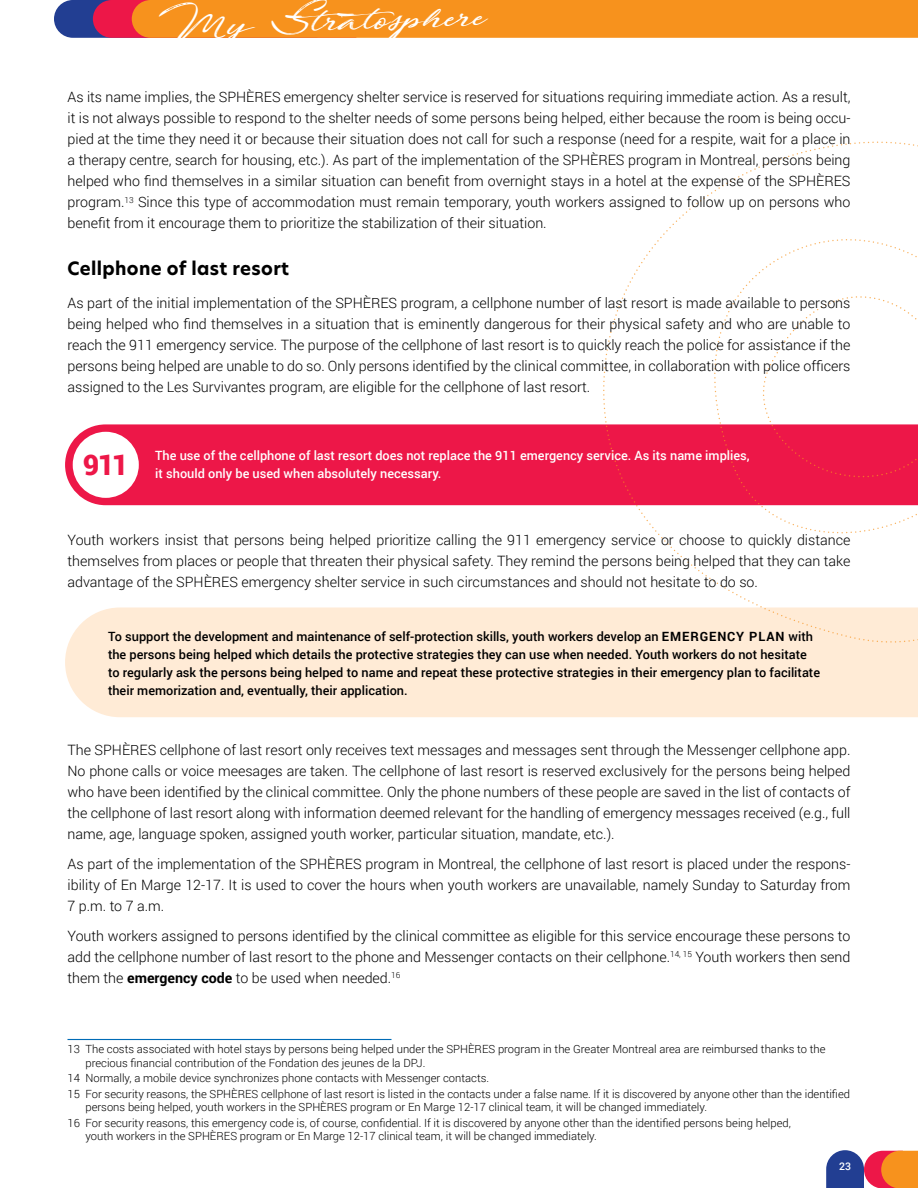
<style>
.page{position:relative;width:918px;height:1188px;background:#fff}
.page>*{position:absolute;margin:0;border:0;box-sizing:border-box;transform-origin:0 0}
.t1{font:36px "Fortunates December";color:#fff}
.t2{font:900 28.5px "Roboto";color:#ed1748}
.t3{font:700 18px "New Hero";letter-spacing:.02em;color:#000}
.t4{font:300 14.25px/21px "Roboto";color:#000;text-align:justify}
.t5{font:500 12.75px/18px "Roboto";color:#000}
.t6{font:500 12.75px/18px "Roboto";color:#fff}
.t7{font:300 11.25px/15.6px "Roboto";color:#000}
.t8{font:500 10.5px "Roboto";color:#fff}
.s1{font-weight:700}
</style>
<div class="page">
<svg style="left:54px;top:0;width:864px;height:38px;background:#ed8a27"></svg>
<svg style="left:826px;top:1150px;width:92px;height:38px;background:#a86766"></svg>
<div style="left:65px;top:424px;width:537px;height:81px;background:#ed1748"></div>
<div style="left:65px;top:608px;width:853px;height:109px;background:#ffebd6"></div>
<div style="left:73px;top:432px;width:66px;height:66px;background:#fff;border-radius:50%"></div>
<svg style="left:602px;top:197px;width:103px;height:442px"></svg>
<svg style="left:705px;top:141px;width:213px;height:503px"></svg>
<hr style="left:68px;top:1039px;width:324px;height:1px;background:#006bb6">
<h1 class="t1" style="left:158px;top:3px;width:331px;rotate:-2deg">M y Stratosphere</h1>
<p class="t4" style="left:68px;top:86px;width:785px">As its name implies, the SPHÈRES emergency shelter service is reserved for situations requiring immediate action. As a result, it is not always possible to respond to the shelter needs of some persons being helped, either because the room is being occu&shy;pied at the time they need it or because their situation does not call for such a response (need for a respite, wait for a place in a therapy centre, search for housing, etc.). As part of the implementation of the SPHÈRES program in Montreal, persons being helped who find themselves in a similar situation can benefit from overnight stays in a hotel at the expense of the SPHÈRES program.<sup>13</sup> Since this type of accommodation must remain temporary, youth workers assigned to follow up on persons who benefit from it encourage them to prioritize the stabilization of their situation.</p>
<p class="t3" style="left:68px;top:256px;width:223px">Cellphone of last resort</p>
<p class="t4" style="left:68px;top:292px;width:785px">As part of the initial implementation of the SPHÈRES program, a cellphone number of last resort is made available to persons being helped who find themselves in a situation that is eminently dangerous for their physical safety and who are unable to reach the 911 emergency service. The purpose of the cellphone of last resort is to quickly reach the police for assistance if the persons being helped are unable to do so. Only persons identified by the clinical committee, in collaboration with police officers assigned to the Les Survivantes program, are eligible for the cellphone of last resort.</p>
<h2 class="t2" style="left:83px;top:444px;width:48px">911</h2>
<p class="t6" style="left:155px;top:446px;width:596px">The use of the cellphone of last resort does not replace the 911 emergency service. As its name implies, it should only be used when absolutely necessary.</p>
<p class="t4" style="left:68px;top:529px;width:784px">Youth workers insist that persons being helped prioritize calling the 911 emergency service or choose to quickly distance themselves from places or people that threaten their physical safety. They remind the persons being helped that they can take advantage of the SPHÈRES emergency shelter service in such circumstances and should not hesitate to do so.</p>
<p class="t5" style="left:108px;top:627px;width:714px">To support the development and maintenance of self-protection skills, youth workers develop an <span class="s1">EMERGENCY PLAN</span> with the persons being helped which details the protective strategies they can use when needed. Youth workers do not hesitate to regularly ask the persons being helped to name and repeat these protective strategies in their emergency plan to facilitate their memorization and, eventually, their application.</p>
<p class="t4" style="left:68px;top:739px;width:785px">The SPHÈRES cellphone of last resort only receives text messages and messages sent through the Messenger cellphone app.<br>No phone calls or voice meesages are taken. The cellphone of last resort is reserved exclusively for the persons being helped who have been identified by the clinical committee. Only the phone numbers of these people are saved in the list of contacts of the cellphone of last resort along with information deemed relevant for the handling of emergency messages received (e.g., full name, age, language spoken, assigned youth worker, particular situation, mandate, etc.).</p>
<p class="t4" style="left:68px;top:853px;width:785px">As part of the implementation of the SPHÈRES program in Montreal, the cellphone of last resort is placed under the respons&shy;ibility of En Marge 12-17. It is used to cover the hours when youth workers are unavailable, namely Sunday to Saturday from 7 p.m. to 7 a.m.</p>
<p class="t4" style="left:68px;top:925px;width:785px">Youth workers assigned to persons identified by the clinical committee as eligible for this service encourage these persons to add the cellphone number of last resort to the phone and Messenger contacts on their cellphone.<sup>14,</sup> <sup>15</sup> Youth workers then send them the <span class="s1">emergency code</span> to be used when needed.<sup>16</sup></p>
<p class="t7" style="left:85px;top:1042px;width:742px;line-height:13.5px;text-indent:-18px">13 The costs associated with hotel stays by persons being helped under the SPHÈRES program in the Greater Montreal area are reimbursed thanks to the precious financial contribution of the Fondation des jeunes de la DPJ.</p>
<p class="t7" style="left:68px;top:1070px;width:784px">14 Normally, a mobile device synchronizes phone contacts with Messenger contacts.<br>15 For security reasons, the SPHÈRES cellphone of last resort is listed in the contacts under a false name. If it is discovered by anyone other than the identified</p>
<p class="t7" style="left:68px;top:1099px;width:725px;text-indent:18px">persons being helped, youth workers in the SPHÈRES program or En Marge 12-17 clinical team, it will be changed immediately.<br>16 For security reasons, this emergency code is, of course, confidential. If it is discovered by anyone other than the identified persons being helped,</p>
<p class="t7" style="left:85px;top:1128px;width:513px">youth workers in the SPHÈRES program or En Marge 12-17 clinical team, it will be changed immediately.</p>
<p class="t8" style="left:839px;top:1159px;width:13px">23</p>
</div>
